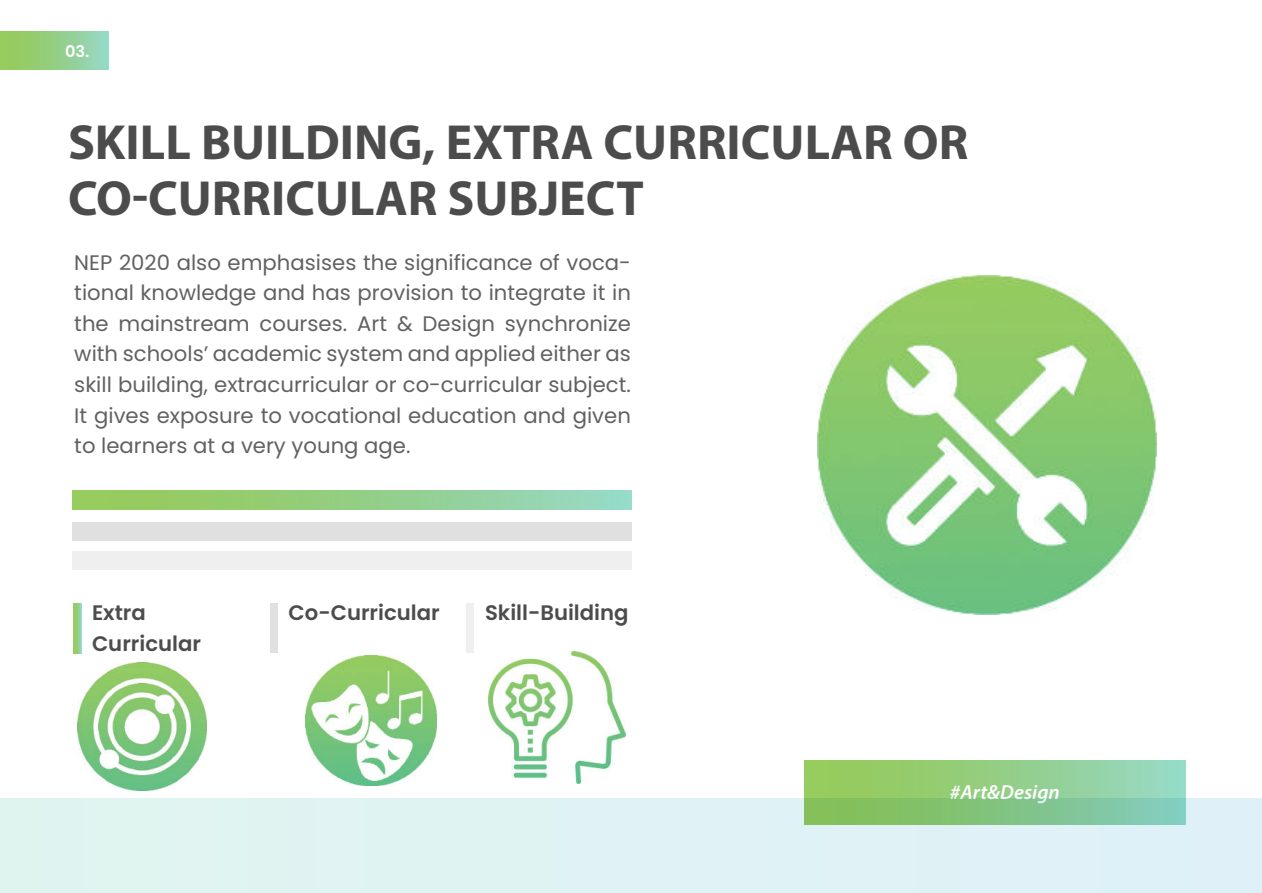
<style>
.page{position:relative;width:1262px;height:893px;background:#fff}
.page>*{position:absolute;margin:0;border:0;box-sizing:border-box;transform-origin:0 0}
.t1{font:700 49.5px/55.3px "Myriad Pro";color:#4c4c4c}
.t2{font:21px/30.6px "Poppins";color:#606160;text-align:justify}
.t3{font:600 21px/30.9px "Poppins";color:#4c4c4c}
.t4{font:italic 600 20.4px "Myriad Pro";color:#fff}
.t5{font:600 16.05px "Poppins";color:#fff}
</style>
<div class="page">
<div style="left:804px;top:760px;width:382px;height:64px;background:linear-gradient(to right,#95c84f,#95d7c2)"></div>
<div style="left:0;top:32px;width:109px;height:38px;background:linear-gradient(to right,#95c84f,#95d7c2)"></div>
<svg style="left:0;top:798px;width:1262px;height:94px;background:#d7eeea"></svg>
<div style="left:72px;top:490px;width:559px;height:19px;background:linear-gradient(to right,#95c84f,#95d7c2)"></div>
<div style="left:72px;top:522px;width:559px;height:18px;background:#dfe0df"></div>
<div style="left:72px;top:551px;width:559px;height:18px;background:#efefef"></div>
<svg style="left:74px;top:603px;width:7px;height:49px"></svg>
<div style="left:270px;top:603px;width:7px;height:49px;background:#dfe0df"></div>
<div style="left:467px;top:603px;width:7px;height:49px;background:#efefef"></div>
<img style="left:488px;top:651px;width:138px;height:132px">
<img style="left:305px;top:655px;width:131px;height:130px">
<img style="left:77px;top:662px;width:129px;height:128px">
<img style="left:817px;top:275px;width:339px;height:339px">
<p class="t5" style="left:65px;top:42px;width:26px">03.</p>
<h1 class="t1" style="left:68px;top:113px;width:902px">SKILL BUILDING, EXTRA CURRICULAR OR<br>CO-CURRICULAR SUBJECT</h1>
<p class="t2" style="left:74px;top:247px;width:558px">NEP 2020 also emphasises the significance of voca&shy;tional knowledge and has provision to integrate it in the mainstream courses. Art &amp; Design synchronize with schools’ academic system and applied either as skill building, extracurricular or co-curricular subject.<br>It gives exposure to vocational education and given to learners at a very young age.</p>
<p class="t3" style="left:92px;top:597px;width:110px">Extra<br>Curricular</p>
<p class="t3" style="left:288px;top:597px;width:153px">Co-Curricular</p>
<p class="t3" style="left:485px;top:597px;width:145px">Skill-Building</p>
<p class="t4" style="left:949px;top:778px;width:112px">#Art&amp;Design</p>
</div>
